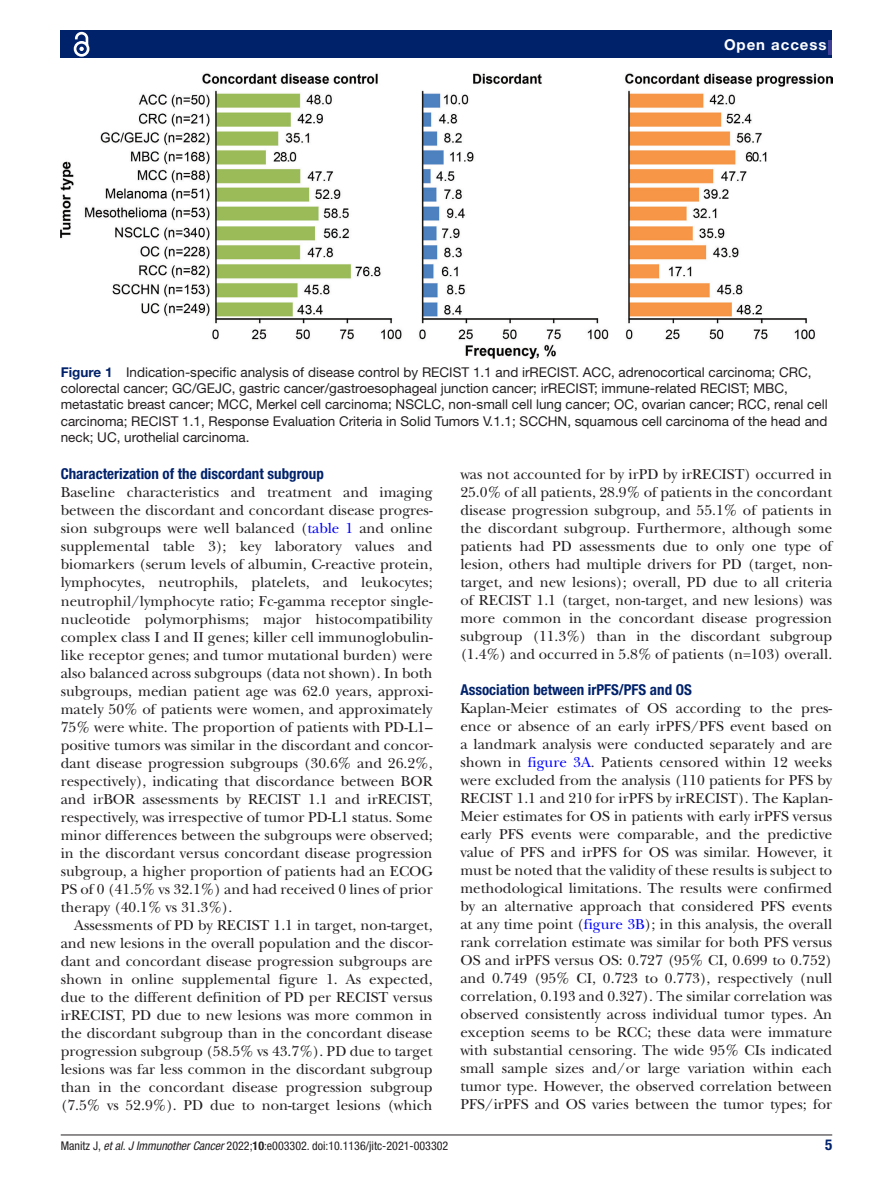
<style>
.page{position:relative;width:893px;height:1191px;background:#fff}
.page>*{position:absolute;margin:0;border:0;box-sizing:border-box;transform-origin:0 0}
.t1{font:15px/18px "New Baskerville";color:#231f20;text-align:justify}
.t2{font:700 condensed 15px "Helvetica Neue LT Std";color:#00226b}
.t3{font:700 15px "Helvetica Neue LT Std";letter-spacing:.065em;color:#fff}
.t4{font:13.5px/16.2px "Helvetica Neue LT Std";color:#231f20}
.t5{font:condensed 12px "Helvetica Neue LT Std";color:#231f20}
.s1{font-weight:700;color:#00226b}
.s2{color:#00f}
.s3{font-style:italic}
.s4{font-weight:700}
</style>
<div class="page">
<hr style="left:61px;top:1134px;width:771px;height:1px;background:#231f20">
<div style="left:61px;top:31px;width:771px;height:27px;background:#00226b"></div>
<hr style="left:828px;top:40px;width:4px;height:15px;background:#414099">
<svg style="left:73px;top:31px;width:17px;height:26px"></svg>
<img style="left:61px;top:73px;width:771px;height:286px">
<p class="t3" style="left:724px;top:35px;width:104px">Open access</p>
<p class="t4" style="left:61px;top:364px;width:768px"><span class="s1">Figure 1</span> Indication-specific analysis of disease control by RECIST 1.1 and irRECIST. ACC, adrenocortical carcinoma; CRC, colorectal cancer; GC/GEJC, gastric cancer/gastroesophageal junction cancer; irRECIST; immune-related RECIST; MBC, metastatic breast cancer; MCC, Merkel cell carcinoma; NSCLC, non-small cell lung cancer; OC, ovarian cancer; RCC, renal cell carcinoma; RECIST 1.1, Response Evaluation Criteria in Solid Tumors V.1.1; SCCHN, squamous cell carcinoma of the head and neck; UC, urothelial carcinoma.</p>
<p class="t2" style="left:61px;top:465px;width:265px">Characterization of the discordant subgroup</p>
<p class="t1" style="left:61px;top:484px;width:373px">Baseline characteristics and treatment and imaging between the discordant and concordant disease progres&shy;sion subgroups were well balanced (<span class="s2">table 1</span> and online supplemental table 3); key laboratory values and biomarkers (serum levels of albumin, C-reactive protein, lymphocytes, neutrophils, platelets, and leukocytes; neutrophil/lymphocyte ratio; Fc-gamma receptor single&shy;nucleotide polymorphisms; major histocompatibility complex class I and II genes; killer cell immunoglobulin&shy;like receptor genes; and tumor mutational burden) were also balanced across subgroups (data not shown). In both subgroups, median patient age was 62.0 years, approxi&shy;mately 50% of patients were women, and approximately 75% were white. The proportion of patients with PD-L1– positive tumors was similar in the discordant and concor&shy;dant disease progression subgroups (30.6% and 26.2%, respectively), indicating that discordance between BOR and irBOR assessments by RECIST 1.1 and irRECIST, respectively, was irrespective of tumor PD-L1 status. Some minor differences between the subgroups were observed; in the discordant versus concordant disease progression subgroup, a higher proportion of patients had an ECOG PS of 0 (41.5% vs 32.1%) and had received 0 lines of prior therapy (40.1% vs 31.3%).</p>
<p class="t1" style="left:61px;top:916px;width:373px;text-indent:14px">Assessments of PD by RECIST 1.1 in target, non-target, and new lesions in the overall population and the discor&shy;dant and concordant disease progression subgroups are shown in online supplemental figure 1. As expected, due to the different definition of PD per RECIST versus irRECIST, PD due to new lesions was more common in the discordant subgroup than in the concordant disease progression subgroup (58.5% vs 43.7%). PD due to target lesions was far less common in the discordant subgroup than in the concordant disease progression subgroup (7.5% vs 52.9%). PD due to non-target lesions (which</p>
<p class="t1" style="left:460px;top:465px;width:373px">was not accounted for by irPD by irRECIST) occurred in 25.0% of all patients, 28.9% of patients in the concordant disease progression subgroup, and 55.1% of patients in the discordant subgroup. Furthermore, although some patients had PD assessments due to only one type of lesion, others had multiple drivers for PD (target, non&shy;target, and new lesions); overall, PD due to all criteria of RECIST 1.1 (target, non-target, and new lesions) was more common in the concordant disease progression subgroup (11.3%) than in the discordant subgroup (1.4%) and occurred in 5.8% of patients (n=103) overall.</p>
<p class="t2" style="left:460px;top:681px;width:233px">Association between irPFS/PFS and OS</p>
<p class="t1" style="left:460px;top:699px;width:373px">Kaplan-Meier estimates of OS according to the pres&shy;ence or absence of an early irPFS/PFS event based on a landmark analysis were conducted separately and are shown in <span class="s2">figure 3A</span>. Patients censored within 12 weeks were excluded from the analysis (110 patients for PFS by RECIST 1.1 and 210 for irPFS by irRECIST). The Kaplan-Meier estimates for OS in patients with early irPFS versus early PFS events were comparable, and the predictive value of PFS and irPFS for OS was similar. However, it must be noted that the validity of these results is subject to methodological limitations. The results were confirmed by an alternative approach that considered PFS events at any time point (<span class="s2">figure 3B</span>); in this analysis, the overall rank correlation estimate was similar for both PFS versus OS and irPFS versus OS: 0.727 (95% CI, 0.699 to 0.752) and 0.749 (95% CI, 0.723 to 0.773), respectively (null correlation, 0.193 and 0.327). The similar correlation was observed consistently across individual tumor types. An exception seems to be RCC; these data were immature with substantial censoring. The wide 95% CIs indicated small sample sizes and/or large variation within each tumor type. However, the observed correlation between PFS/irPFS and OS varies between the tumor types; for</p>
<p class="t5" style="left:61px;top:1138px;width:389px">Manitz J, <span class="s3">et al</span>. <span class="s3">J Immunother Cancer</span> 2022;<span class="s4">10</span>:e003302. doi:10.1136/jitc-2021-003302</p>
<p class="t2" style="left:825px;top:1135px;width:9px">5</p>
</div>
